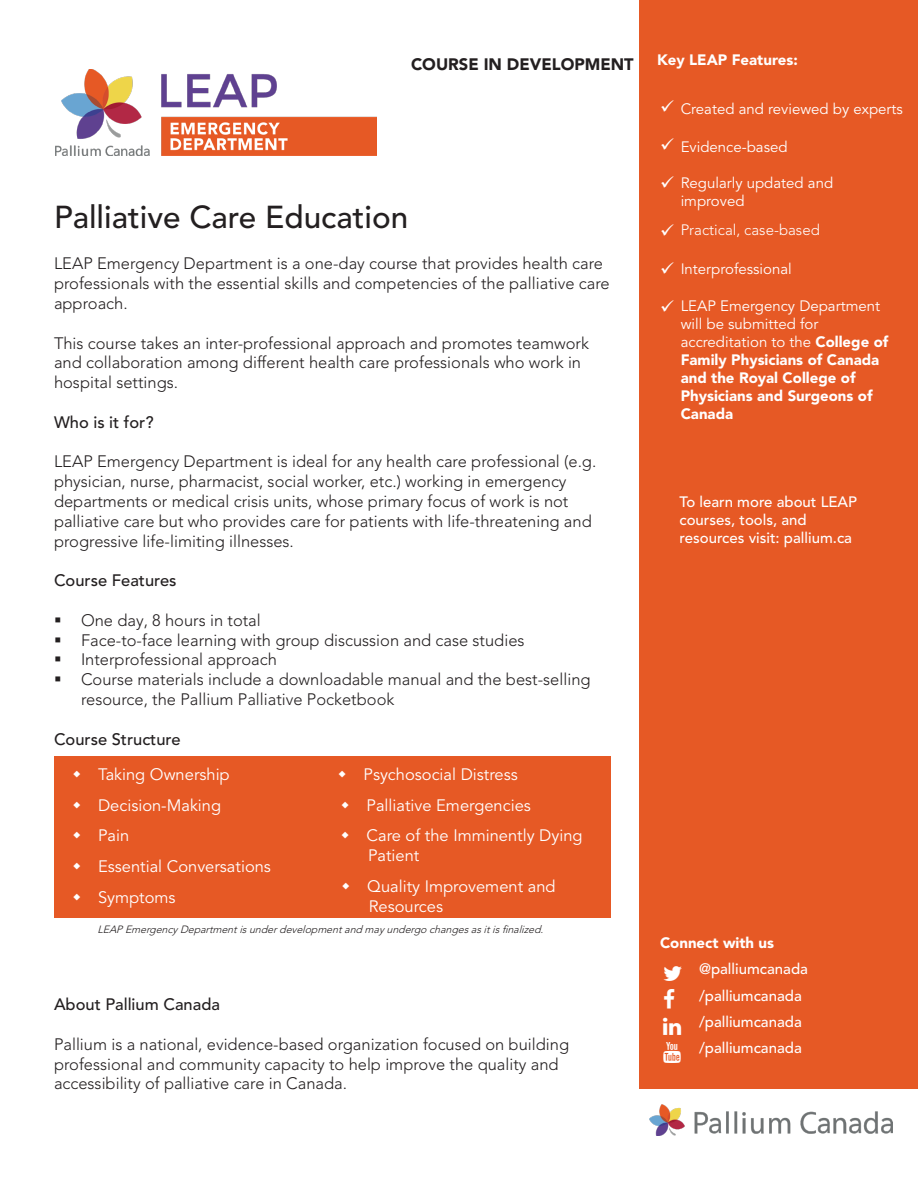
<style>
.page{position:relative;width:918px;height:1188px;background:#fff}
.page>*{position:absolute;margin:0;border:0;box-sizing:border-box;transform-origin:0 0}
.t1{font:500 31.5px "Avenir LT Pro";color:#231f20}
.t2{font:300 16.5px/19.8px "Avenir LT Pro";color:#231f20}
.t3{font:16.5px/19.8px "Avenir LT Pro";color:#fff}
.t4{font:500 16.5px "Avenir LT Pro";color:#231f20}
.t5{font:900 16.5px "Avenir LT Pro";color:#231f20}
.t6{font:900 15px/18px "Avenir LT Pro";color:#fff}
.t7{font:15px/18px "Avenir LT Pro";color:#fff}
.t8{font:500 15px/18px "Avenir LT Pro";color:#fff}
.t9{font:300 15px "Avenir LT Pro";color:#fff}
.t10{font:italic 300 10.5px "Avenir LT Pro";color:#231f20}
.s1{font-weight:400}
</style>
<div class="page">
<div style="left:639px;top:0;width:279px;height:1089px;background:#e65925"></div>
<img style="left:56px;top:69px;width:321px;height:87px">
<img style="left:650px;top:1104px;width:242px;height:31px">
<div style="left:54px;top:756px;width:556px;height:162px;background:#e65925"></div>
<p class="t5" style="left:411px;top:54px;width:224px">COURSE IN DEVELOPMENT</p>
<p class="t1" style="left:54px;top:198px;width:356px">Palliative Care Education</p>
<p class="t2" style="left:54px;top:254px;width:557px">LEAP Emergency Department is a one-day course that provides health care professionals with the essential skills and competencies of the palliative care approach.</p>
<p class="t2" style="left:54px;top:333px;width:537px">This course takes an inter-professional approach and promotes teamwork and collaboration among different health care professionals who work in hospital settings.</p>
<p class="t4" style="left:54px;top:412px;width:101px">Who is it for?</p>
<p class="t2" style="left:54px;top:452px;width:544px">LEAP Emergency Department is ideal for any health care professional (e.g. physician, nurse, pharmacist, social worker, etc.) working in emergency</p>
<p class="t2" style="left:54px;top:491px;width:539px">departments or medical crisis units, whose primary focus of work is not palliative care but who provides care for patients with life-threatening and progressive life-limiting illnesses.</p>
<p class="t4" style="left:54px;top:571px;width:124px">Course Features</p>
<p class="t2" style="left:81px;top:610px;width:181px">One day, 8 hours in total</p>
<p class="t2" style="left:81px;top:630px;width:445px">Face-to-face learning with group discussion and case studies</p>
<p class="t2" style="left:81px;top:650px;width:197px">Interprofessional approach</p>
<p class="t2" style="left:81px;top:670px;width:511px">Course materials include a downloadable manual and the best-selling resource, the Pallium Palliative Pocketbook</p>
<p class="t4" style="left:54px;top:729px;width:128px">Course Structure</p>
<p class="t3" style="left:98px;top:765px;width:133px">Taking Ownership</p>
<p class="t3" style="left:98px;top:795px;width:125px">Decision-Making</p>
<p class="t3" style="left:364px;top:765px;width:156px">Psychosocial Distress</p>
<p class="t3" style="left:367px;top:795px;width:166px">Palliative Emergencies</p>
<p class="t3" style="left:98px;top:826px;width:33px">Pain</p>
<p class="t3" style="left:367px;top:826px;width:218px">Care of the Imminently Dying<br>Patient</p>
<p class="t3" style="left:98px;top:857px;width:174px">Essential Conversations</p>
<p class="t3" style="left:367px;top:877px;width:190px">Quality Improvement and<br>Resources</p>
<p class="t3" style="left:98px;top:887px;width:79px">Symptoms</p>
<p class="t10" style="left:98px;top:923px;width:451px">LEAPEmergencyDepartmentisunderdevelopmentand mayundergo changesasitisfinalized.</p>
<p class="t4" style="left:54px;top:995px;width:168px">About Pallium Canada</p>
<p class="t2" style="left:54px;top:1034px;width:517px">Pallium is a national, evidence-based organization focused on building</p>
<p class="t2" style="left:54px;top:1054px;width:506px">professional and community capacity to help improve the quality and</p>
<p class="t2" style="left:54px;top:1074px;width:295px">accessibility of palliative care in Canada.</p>
<p class="t6" style="left:657px;top:51px;width:142px">Key LEAP Features:</p>
<p class="t7" style="left:681px;top:100px;width:224px">Created and reviewed by experts</p>
<p class="t7" style="left:681px;top:138px;width:108px">Evidence-based</p>
<p class="t7" style="left:681px;top:174px;width:154px">Regularly updated and improved</p>
<p class="t9" style="left:681px;top:221px;width:141px">Practical, case-based</p>
<p class="t7" style="left:681px;top:260px;width:113px">Interprofessional</p>
<p class="t7" style="left:681px;top:298px;width:201px">LEAP Emergency Department will be submitted for</p>
<p class="t6" style="left:681px;top:333px;width:209px"><span class="s1">accreditation to the</span> College of<br>Family Physicians of Canada and the Royal College of</p>
<p class="t6" style="left:681px;top:387px;width:193px">Physicians and Surgeons of<br>Canada</p>
<p class="t8" style="left:680px;top:493px;width:179px">To learn more about LEAP courses, tools, and resources visit: pallium.ca</p>
<p class="t6" style="left:660px;top:933px;width:116px">Connect with us</p>
<p class="t8" style="left:699px;top:960px;width:110px">@palliumcanada</p>
<p class="t8" style="left:699px;top:987px;width:104px">/palliumcanada</p>
<p class="t8" style="left:699px;top:1013px;width:104px">/palliumcanada</p>
<p class="t8" style="left:699px;top:1039px;width:104px">/palliumcanada</p>
</div>
